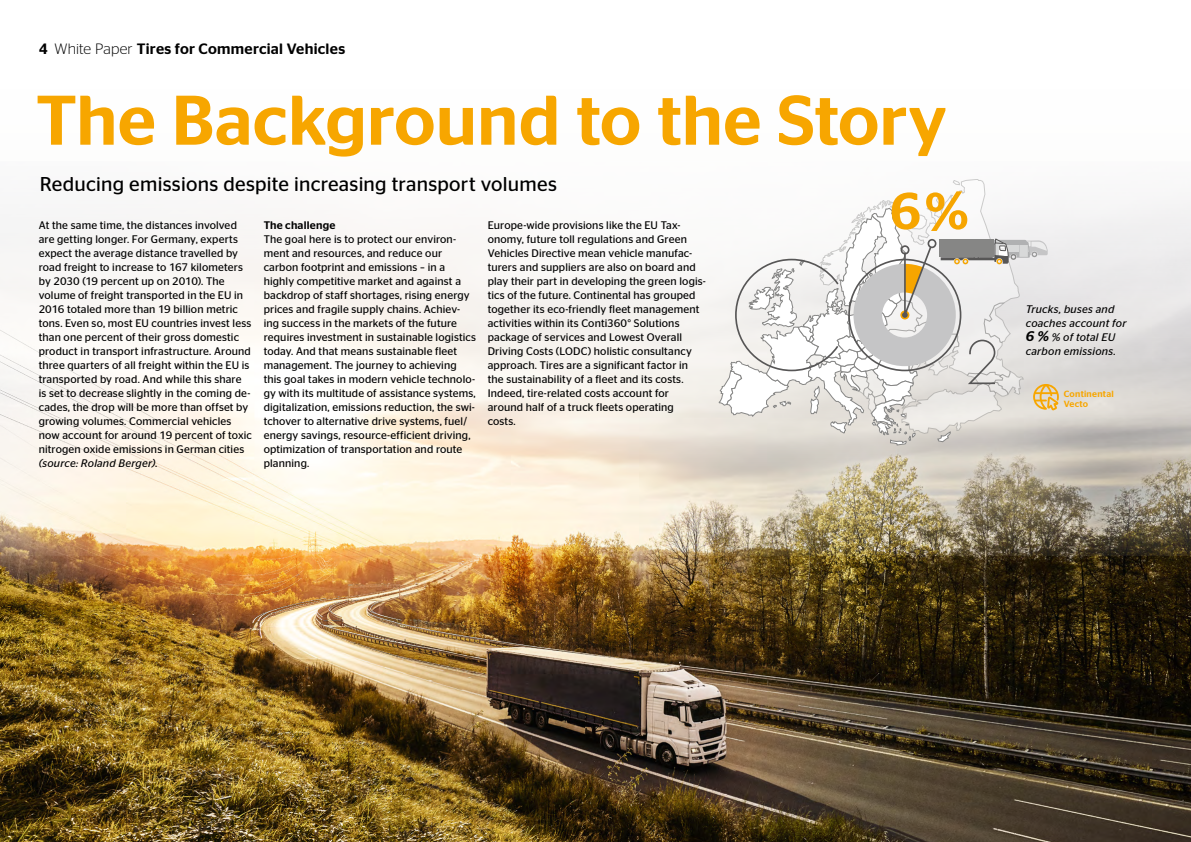
<style>
.page{position:relative;width:1191px;height:842px;background:#fff}
.page>*{position:absolute;margin:0;border:0;box-sizing:border-box;transform-origin:0 0}
.t1{font:500 70px "Continental Stag Sans";letter-spacing:.005em;color:#f7a600}
.t2{font:500 51.9px "Continental Stag Sans";color:#f6a500}
.t3{font:20px "Continental Stag Sans";letter-spacing:.015em;color:#000}
.t4{font:500 15px "Continental Stag Sans";letter-spacing:.02em;color:#000}
.t5{font:11px/14px "Continental Stag Sans";letter-spacing:.01em;color:#000}
.t6{font:italic 11px/14px "Continental Stag Sans";letter-spacing:.02em;color:#000}
.t7{font:500 11px "Continental Stag Sans";letter-spacing:.02em;color:#000}
.t8{font:500 9px/10px "Continental Stag Sans";letter-spacing:.03em;color:#f7a600}
.s1{font-weight:300}
.s2{font-style:italic}
.s3{font-weight:500;font-size:14px}
</style>
<div class="page">
<img style="left:0;top:556px;width:1191px;height:286px">
<svg style="left:0;top:200px;width:1191px;height:356px"></svg>
<svg style="left:718px;top:179px;width:340px;height:267px"></svg>
<h3 class="t4" style="left:39px;top:40px;width:308px">4 <span class="s1">White Paper</span> Tires for Commercial Vehicles</h3>
<h1 class="t1" style="left:36px;top:80px;width:912px">The Background to the Story</h1>
<h3 class="t3" style="left:40px;top:173px;width:519px">Reducing emissions despite increasing transport volumes</h3>
<h2 class="t2" style="left:890px;top:181px;width:80px">6%</h2>
<p class="t5" style="left:39px;top:218px;width:215px">At the same time, the distances involved are getting longer. For Germany, experts expect the average distance travelled by road freight to increase to 167 kilometers by 2030 (19 percent up on 2010). The volume of freight transported in the EU in 2016 totaled more than 19 billion metric tons. Even so, most EU countries invest less than one percent of their gross domestic product in transport infrastructure. Around three quarters of all freight within the EU is transported by road. And while this share is set to decrease slightly in the coming de&shy;cades, the drop will be more than offset by growing volumes. Commercial vehicles now account for around 19 percent of toxic nitrogen oxide emissions in German cities <span class="s2">(source: Roland Berger)</span>.</p>
<p class="t7" style="left:264px;top:219px;width:73px">The challenge</p>
<p class="t5" style="left:488px;top:218px;width:220px">Europe-wide provisions like the EU Tax&shy;onomy, future toll regulations and Green Vehicles Directive mean vehicle manufac&shy;turers and suppliers are also on board and play their part in developing the green logis&shy;tics of the future. Continental has grouped together its eco-friendly fleet management activities within its Conti360° Solutions package of services and Lowest Overall Driving Costs (LODC) holistic consultancy approach. Tires are a significant factor in the sustainability of a fleet and its costs.<br>Indeed, tire-related costs account for around half of a truck fleets operating<br>costs.</p>
<p class="t5" style="left:264px;top:232px;width:214px">The goal here is to protect our environ&shy;ment and resources, and reduce our carbon footprint and emissions – in a highly competitive market and against a backdrop of staff shortages, rising energy prices and fragile supply chains. Achiev&shy;ing success in the markets of the future requires investment in sustainable logistics today. And that means sustainable fleet management. The journey to achieving this goal takes in modern vehicle technolo&shy;gy with its multitude of assistance systems, digitalization, emissions reduction, the swi&shy;tchover to alternative drive systems, fuel/ energy savings, resource-efficient driving, optimization of transportation and route planning.</p>
<p class="t6" style="left:1025px;top:302px;width:102px">Trucks, buses and coaches account for<br><span class="s3">6 %</span> % of total EU carbon emissions.</p>
<p class="t8" style="left:1063px;top:388px;width:51px">Continental<br>Vecto</p>
</div>
